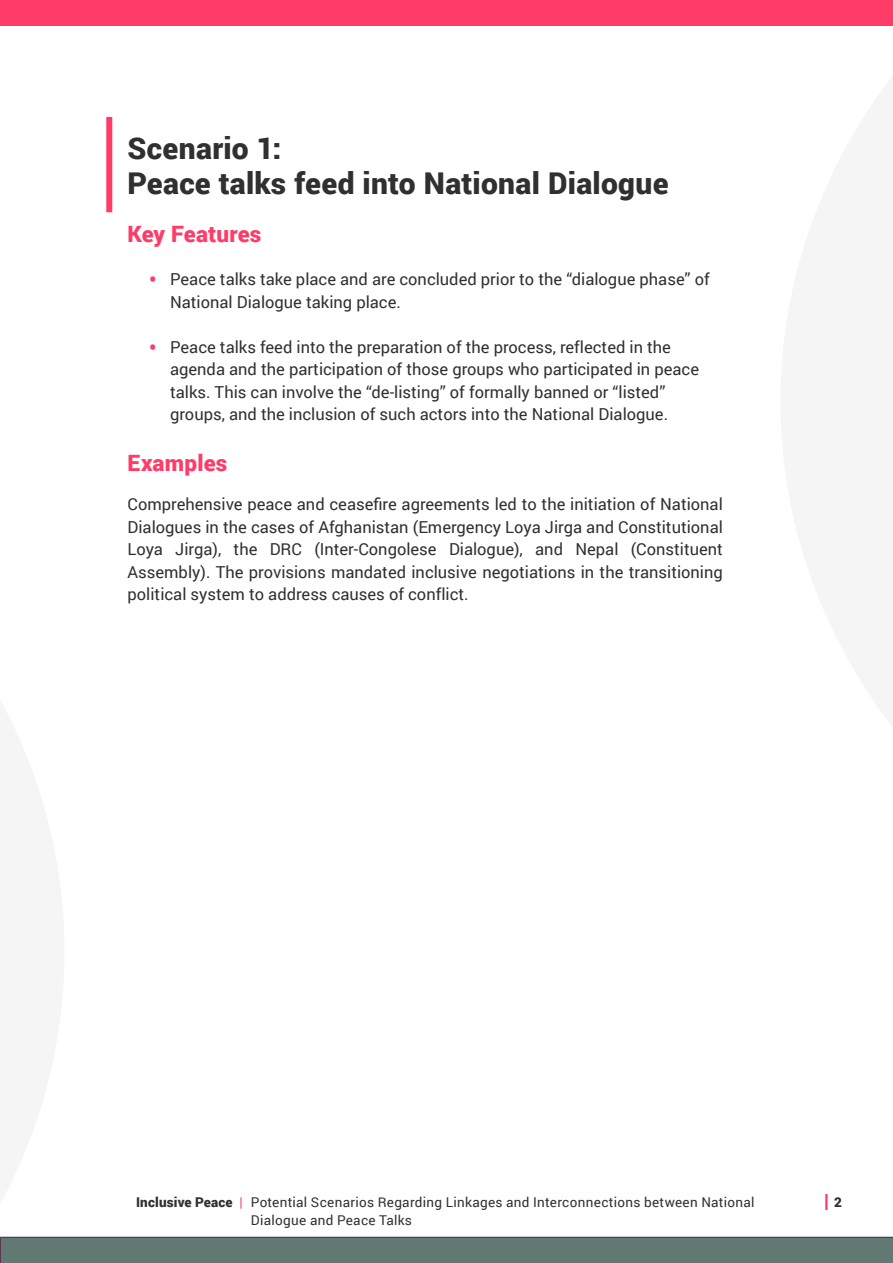
<style>
.page{position:relative;width:893px;height:1263px;background:#fff}
.page>*{position:absolute;margin:0;border:0;box-sizing:border-box;transform-origin:0 0}
.t1{font:900 30px/34.5px "Roboto";letter-spacing:.01em;color:#313030}
.t2{font:900 22.5px "Roboto";letter-spacing:.01em;color:#ff3b68}
.t3{font:16.5px/22.5px "Roboto";color:#313030}
.t4{font:13.5px "Roboto";letter-spacing:.02em;color:#313030}
.t5{font:900 13.5px "Roboto";color:#313030}
.s1{font-size:24px;color:#ff3b68}
.s2{font-weight:900}
.s3{color:#ff3b68}
</style>
<div class="page">
<svg style="left:65px;top:1237px;width:828px;height:26px;background:#5b5960"></svg>
<div style="left:1px;top:1238px;width:891px;height:24px;background:#627872"></div>
<div style="left:0;top:0;width:893px;height:26px;background:#ff3b68"></div>
<svg style="left:0;top:1236px;width:65px;height:27px"></svg>
<svg style="left:825px;top:1194px;width:2px;height:16px"></svg>
<div style="left:106px;top:117px;width:6px;height:95px;background:#ff3b68"></div>
<h1 class="t1" style="left:128px;top:130px;width:542px">Scenario 1:<br>Peace talks feed into National Dialogue</h1>
<h2 class="t2" style="left:128px;top:218px;width:135px">Key Features</h2>
<p class="t3" style="left:170px;top:267px;width:541px;text-indent:-21px"><span class="s1">•</span> Peace talks take place and are concluded prior to the “dialogue phase” of<br>National Dialogue taking place.</p>
<p class="t3" style="left:170px;top:335px;width:530px;text-indent:-21px"><span class="s1">•</span> Peace talks feed into the preparation of the process, reflected in the agenda and the participation of those groups who participated in peace talks. This can involve the “de-listing” of formally banned or “listed” groups, and the inclusion of such actors into the National Dialogue.</p>
<h2 class="t2" style="left:128px;top:447px;width:101px">Examples</h2>
<p class="t3" style="left:128px;top:492px;width:597px;text-align:justify">Comprehensive peace and ceasefire agreements led to the initiation of National Dialogues in the cases of Afghanistan (Emergency Loya Jirga and Constitutional Loya Jirga), the DRC (Inter-Congolese Dialogue), and Nepal (Constituent Assembly). The provisions mandated inclusive negotiations in the transitioning political system to address causes of conflict.</p>
<p class="t4" style="left:136px;top:1193px;width:620px"><span class="s2">Inclusive Peace</span> <span class="s3">|</span> Potential Scenarios Regarding Linkages and Interconnections between National</p>
<p class="t5" style="left:834px;top:1192px;width:9px">2</p>
<p class="t4" style="left:251px;top:1211px;width:163px">Dialogue and Peace Talks</p>
</div>
